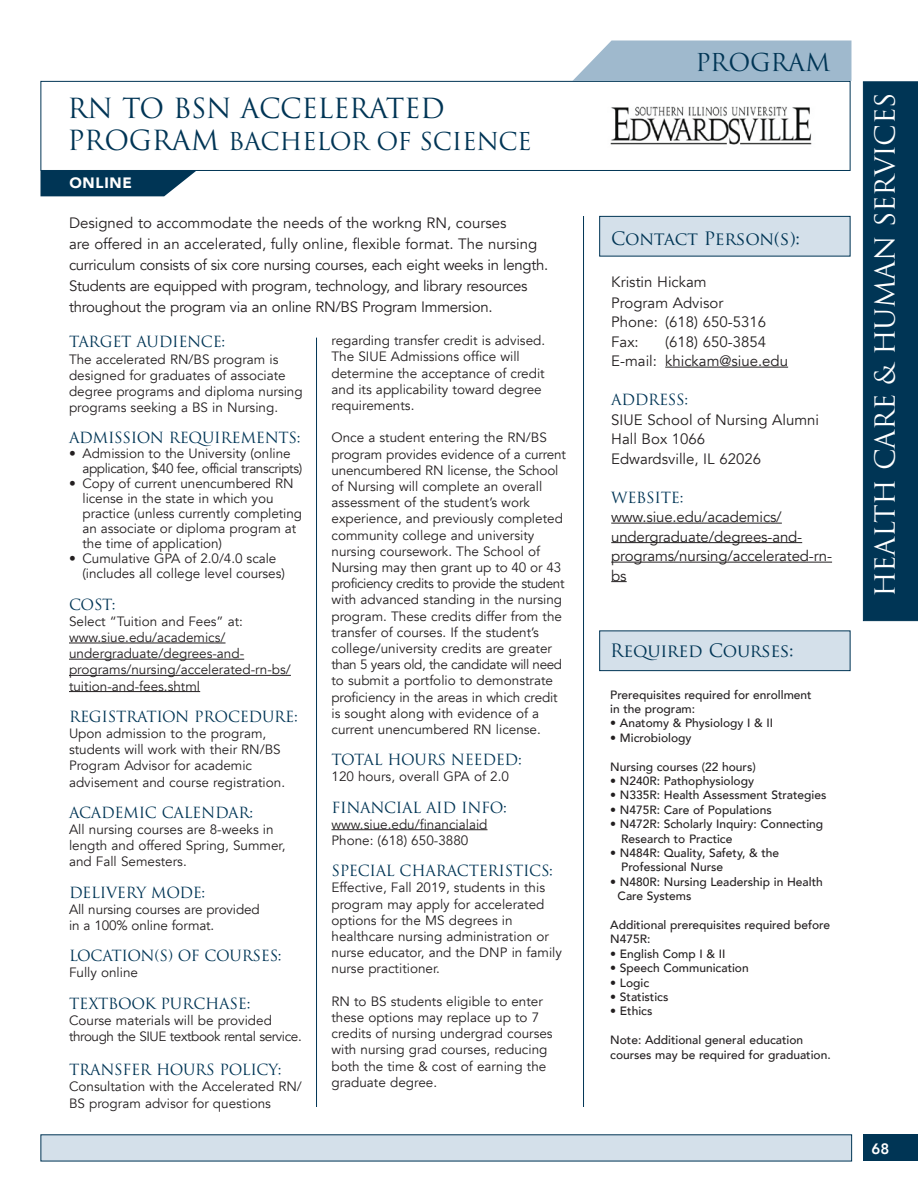
<style>
.page{position:relative;width:918px;height:1188px;background:#fff}
.page>*{position:absolute;margin:0;border:0;box-sizing:border-box;transform-origin:0 0}
.t1{font:27px "Trajan Pro";letter-spacing:-.015em;color:#fff}
.degree{font:27px "Trajan Pro";letter-spacing:-.015em;color:#003555}
.degree-2{font:24px "Trajan Pro";letter-spacing:-.015em;color:#003555}
.rt_contact{font:18px "Trajan Pro";letter-spacing:-.015em;color:#003555}
.degree-3{font:15px/21px "Avenir";letter-spacing:-.02em;color:#231f20}
.TOC_blue_Subs{font:15px "Trajan Pro";letter-spacing:-.02em;color:#003555}
.body_avenir_book_10{font:15px/19.5px "Avenir";color:#231f20}
.body_avenir_book_10-2{font:900 15px "Avenir";letter-spacing:.05em;color:#fff}
._12_auto_TRAJ{font:800 15px "Avenir";color:#fff}
.body_avenir_book_9_a{font:13.5px/16.2px "Avenir";color:#231f20}
.body_avenir_book_9_a-2{font:13.5px/15px "Avenir";letter-spacing:-.03em;color:#231f20}
.course_info{font:500 12px/14.4px "Avenir";color:#231f20}
.s1{font-size:27px}
</style>
<div class="page">
<div style="left:863px;top:1134px;width:55px;height:27px;background:#003555"></div>
<div style="left:40px;top:81px;width:810px;height:90px;background:#fff;border:1px solid #003555"></div>
<div style="left:863px;top:81px;width:55px;height:540px;background:#003555"></div>
<hr style="left:583px;top:216px;width:1px;height:891px;background:#003555">
<div style="left:40px;top:1134px;width:812px;height:27px;background:#d4e0ea"></div>
<div style="left:599px;top:631px;width:251px;height:40px;background:#d4e0ea;border:1px solid #003555"></div>
<div style="left:599px;top:216px;width:251px;height:40px;background:#d4e0ea;border:1px solid #003555"></div>
<hr style="left:316px;top:338px;width:1px;height:769px;background:#003555">
<hr style="left:69px;top:643px;width:157px;height:1px;background:#231f20">
<hr style="left:69px;top:659px;width:175px;height:1px;background:#231f20">
<hr style="left:69px;top:675px;width:222px;height:1px;background:#231f20">
<hr style="left:69px;top:691px;width:131px;height:1px;background:#231f20">
<hr style="left:332px;top:829px;width:156px;height:1px;background:#231f20">
<hr style="left:665px;top:367px;width:123px;height:1px;background:#231f20">
<hr style="left:611px;top:523px;width:171px;height:1px;background:#231f20">
<hr style="left:611px;top:542px;width:191px;height:1px;background:#231f20">
<hr style="left:611px;top:562px;width:221px;height:1px;background:#231f20">
<svg style="left:611px;top:581px;width:16px;height:1px"></svg>
<img style="left:610px;top:106px;width:202px;height:39px">
<svg style="left:572px;top:40px;width:279px;height:41px;background:#a6bed1"></svg>
<svg style="left:40px;top:171px;width:156px;height:25px;background:#1a4966"></svg>
<p class="degree" style="left:68px;top:91px;width:379px">RN TO BSN ACCELERATED</p>
<p class="degree-2" style="left:68px;top:126px;width:466px"><span class="s1">PROGRAM</span> BACHELOR OF SCIENCE</p>
<p class="body_avenir_book_10-2" style="left:69px;top:170px;width:64px">ONLINE</p>
<p class="degree-3" style="left:69px;top:213px;width:481px">Designed to accommodate the needs of the workng RN, courses<br>are offered in an accelerated, fully online, flexible format. The nursing curriculum consists of six core nursing courses, each eight weeks in length.<br>Students are equipped with program, technology, and library resources throughout the program via an online RN/BS Program Immersion.</p>
<p class="TOC_blue_Subs" style="left:69px;top:332px;width:158px">TARGET AUDIENCE:</p>
<p class="body_avenir_book_9_a" style="left:69px;top:351px;width:235px">The accelerated RN/BS program is designed for graduates of associate degree programs and diploma nursing programs seeking a BS in Nursing.</p>
<p class="TOC_blue_Subs" style="left:69px;top:428px;width:233px">ADMISSION REQUIREMENTS:</p>
<p class="body_avenir_book_9_a-2" style="left:82px;top:446px;width:221px;text-indent:-14px">• Admission to the University (online application, $40 fee, official transcripts)</p>
<p class="body_avenir_book_9_a" style="left:82px;top:476px;width:221px;line-height:15px;text-indent:-14px">• Copy of current unencumbered RN license in the state in which you practice (unless currently completing an associate or diploma program at the time of application)</p>
<p class="body_avenir_book_9_a" style="left:82px;top:551px;width:204px;line-height:15px;text-indent:-14px">• Cumulative GPA of 2.0/4.0 scale (includes all college level courses)</p>
<p class="TOC_blue_Subs" style="left:69px;top:595px;width:48px">COST:</p>
<p class="body_avenir_book_9_a" style="left:69px;top:613px;width:223px">Select “Tuition and Fees” at: www.siue.edu/academics/ undergraduate/degrees-and&shy;programs/nursing/accelerated-rn-bs/ tuition-and-fees.shtml</p>
<p class="TOC_blue_Subs" style="left:69px;top:707px;width:230px">REGISTRATION PROCEDURE:</p>
<p class="body_avenir_book_9_a" style="left:69px;top:725px;width:218px">Upon admission to the program, students will work with their RN/BS Program Advisor for academic advisement and course registration.</p>
<p class="TOC_blue_Subs" style="left:69px;top:803px;width:186px">ACADEMIC CALENDAR:</p>
<p class="body_avenir_book_9_a" style="left:69px;top:821px;width:218px">All nursing courses are 8-weeks in length and offered Spring, Summer, and Fall Semesters.</p>
<p class="TOC_blue_Subs" style="left:69px;top:883px;width:138px">DELIVERY MODE:</p>
<p class="body_avenir_book_9_a" style="left:69px;top:901px;width:192px">All nursing courses are provided in a 100% online format.</p>
<p class="TOC_blue_Subs" style="left:69px;top:946px;width:214px">LOCATION(S) OF COURSES:</p>
<p class="body_avenir_book_9_a" style="left:69px;top:965px;width:71px">Fully online</p>
<p class="TOC_blue_Subs" style="left:69px;top:994px;width:183px">TEXTBOOK PURCHASE:</p>
<p class="body_avenir_book_9_a-2" style="left:69px;top:1012px;width:234px;line-height:16.2px">Course materials will be provided through the SIUE textbook rental service.</p>
<p class="TOC_blue_Subs" style="left:69px;top:1060px;width:214px">TRANSFER HOURS POLICY:</p>
<p class="body_avenir_book_9_a" style="left:69px;top:1079px;width:234px">Consultation with the Accelerated RN/<br>BS program advisor for questions</p>
<p class="body_avenir_book_9_a" style="left:332px;top:333px;width:215px">regarding transfer credit is advised.<br>The SIUE Admissions office will determine the acceptance of credit and its applicability toward degree requirements.</p>
<p class="body_avenir_book_9_a" style="left:332px;top:430px;width:236px">Once a student entering the RN/BS program provides evidence of a current unencumbered RN license, the School of Nursing will complete an overall assessment of the student’s work experience, and previously completed community college and university nursing coursework. The School of Nursing may then grant up to 40 or 43 proficiency credits to provide the student with advanced standing in the nursing program. These credits differ from the transfer of courses. If the student’s college/university credits are greater than 5 years old, the candidate will need to submit a portfolio to demonstrate proficiency in the areas in which credit is sought along with evidence of a current unencumbered RN license.</p>
<p class="TOC_blue_Subs" style="left:332px;top:750px;width:192px">TOTAL HOURS NEEDED:</p>
<p class="body_avenir_book_9_a" style="left:332px;top:769px;width:179px">120 hours, overall GPA of 2.0</p>
<p class="TOC_blue_Subs" style="left:332px;top:798px;width:177px">FINANCIAL AID INFO:</p>
<p class="body_avenir_book_9_a" style="left:332px;top:816px;width:158px">www.siue.edu/financialaid</p>
<p class="body_avenir_book_9_a" style="left:332px;top:832px;width:138px">Phone: (618) 650-3880</p>
<p class="TOC_blue_Subs" style="left:332px;top:861px;width:223px">SPECIAL CHARACTERISTICS:</p>
<p class="body_avenir_book_9_a" style="left:332px;top:880px;width:232px">Effective, Fall 2019, students in this program may apply for accelerated options for the MS degrees in healthcare nursing administration or nurse educator, and the DNP in family nurse practitioner.</p>
<p class="body_avenir_book_9_a" style="left:332px;top:993px;width:223px">RN to BS students eligible to enter these options may replace up to 7 credits of nursing undergrad courses with nursing grad courses, reducing both the time &amp; cost of earning the graduate degree.</p>
<p class="degree-2" style="left:696px;top:47px;width:136px">PROGRAM</p>
<p class="rt_contact" style="left:611px;top:227px;width:190px">Contact Person(s):</p>
<p class="body_avenir_book_10" style="left:611px;top:272px;width:97px">Kristin Hickam</p>
<p class="body_avenir_book_10" style="left:611px;top:293px;width:114px">Program Advisor</p>
<p class="body_avenir_book_10" style="left:611px;top:312px;width:156px">Phone: (618) 650-5316</p>
<p class="body_avenir_book_10" style="left:611px;top:332px;width:29px">Fax:</p>
<p class="body_avenir_book_10" style="left:665px;top:332px;width:102px">(618) 650-3854</p>
<p class="body_avenir_book_10" style="left:611px;top:351px;width:178px">E-mail: khickam@siue.edu</p>
<p class="TOC_blue_Subs" style="left:611px;top:390px;width:78px">ADDRESS:</p>
<p class="body_avenir_book_10" style="left:611px;top:410px;width:209px">SIUE School of Nursing Alumni<br>Hall Box 1066</p>
<p class="body_avenir_book_10" style="left:611px;top:449px;width:151px">Edwardsville, IL 62026</p>
<p class="TOC_blue_Subs" style="left:611px;top:488px;width:74px">WEBSITE:</p>
<p class="body_avenir_book_10" style="left:611px;top:507px;width:222px">www.siue.edu/academics/ undergraduate/degrees-and&shy;programs/nursing/accelerated-rn&shy;bs</p>
<p class="rt_contact" style="left:610px;top:639px;width:185px">Required Courses:</p>
<p class="course_info" style="left:610px;top:687px;width:203px">Prerequisites required for enrollment in the program:</p>
<p class="course_info" style="left:610px;top:715px;width:164px">• Anatomy &amp; Physiology I &amp; II</p>
<p class="course_info" style="left:610px;top:730px;width:83px">• Microbiology</p>
<p class="course_info" style="left:610px;top:759px;width:147px">Nursing courses (22 hours)</p>
<p class="course_info" style="left:610px;top:773px;width:145px">• N240R: Pathophysiology</p>
<p class="course_info" style="left:610px;top:787px;width:218px">• N335R: Health Assessment Strategies</p>
<p class="course_info" style="left:610px;top:802px;width:163px">• N475R: Care of Populations</p>
<p class="course_info" style="left:621px;top:816px;width:203px;text-indent:-11px">• N472R: Scholarly Inquiry: Connecting<br>Research to Practice</p>
<p class="course_info" style="left:621px;top:845px;width:160px;text-indent:-11px">• N484R: Quality, Safety, &amp; the<br>Professional Nurse</p>
<p class="course_info" style="left:618px;top:874px;width:207px;text-indent:-7px">• N480R: Nursing Leadership in Health<br>Care Systems</p>
<p class="course_info" style="left:610px;top:917px;width:221px">Additional prerequisites required before<br>N475R:</p>
<p class="course_info" style="left:610px;top:946px;width:117px">• English Comp I &amp; II</p>
<p class="course_info" style="left:610px;top:960px;width:140px">• Speech Communication</p>
<p class="course_info" style="left:610px;top:975px;width:41px">• Logic</p>
<p class="course_info" style="left:610px;top:989px;width:60px">• Statistics</p>
<p class="course_info" style="left:610px;top:1003px;width:44px">• Ethics</p>
<p class="course_info" style="left:610px;top:1032px;width:222px">Note: Additional general education courses may be required for graduation.</p>
<h1 class="t1" style="left:868px;top:597px;width:506px;rotate:-90deg">HEALTH CARE &amp; HUMAN SERVICES</h1>
<p class="_12_auto_TRAJ" style="left:872px;top:1137px;width:19px">68</p>
</div>
